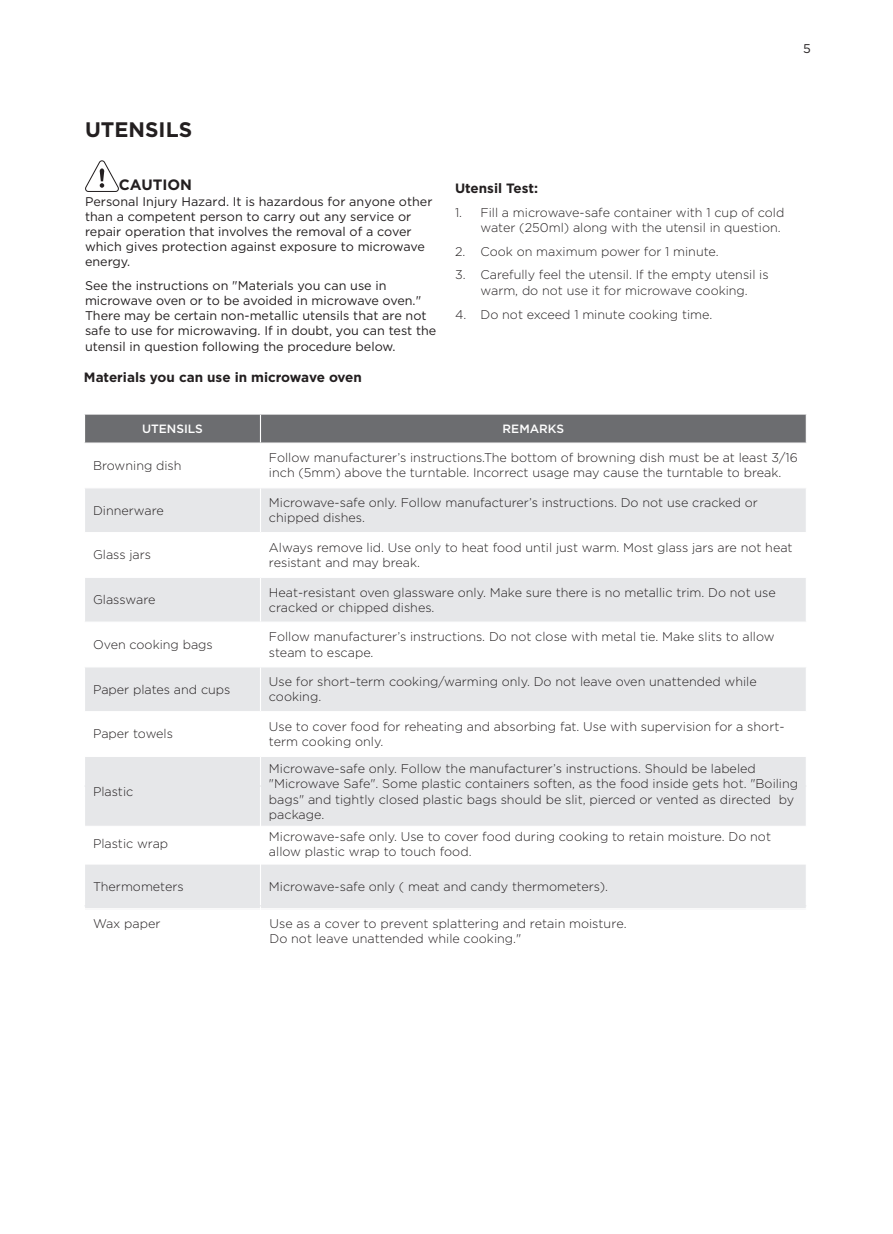
<style>
.page{position:relative;width:893px;height:1234px;background:#fff}
.page>*{position:absolute;margin:0;border:0;box-sizing:border-box;transform-origin:0 0}
.一级标题{font:700 21px "Gotham";color:#231f20}
.warning加粗10{font:700 15px "Gotham";color:#231f20}
.二级标题加粗9pt{font:700 13.5px "Gotham";color:#231f20}
.正文light_8_4{font:300 12.6px/15.1px "Gotham";color:#231f20}
.二级标题加粗9pt-2{font:12.6px/15.1px "Gotham";color:#231f20}
.表头白色8pt{font:500 12px "Gotham";color:#fff}
</style>
<div class="page">
<svg style="left:85px;top:160px;width:34px;height:32px"></svg>
<svg style="left:85px;top:488px;width:721px;height:420px;fill:#e6e7e9"></svg>
<hr style="left:260px;top:488px;width:1px;height:44px;background:#fff">
<hr style="left:84px;top:532px;width:176px;height:1px;background:#fff">
<hr style="left:260px;top:532px;width:547px;height:1px;background:#fff">
<hr style="left:260px;top:533px;width:1px;height:43px;background:#fff">
<hr style="left:84px;top:576px;width:176px;height:2px;background:#fff">
<hr style="left:260px;top:576px;width:547px;height:2px;background:#fff">
<hr style="left:260px;top:578px;width:1px;height:43px;background:#fff">
<hr style="left:84px;top:621px;width:176px;height:1px;background:#fff">
<hr style="left:260px;top:621px;width:547px;height:1px;background:#fff">
<hr style="left:260px;top:622px;width:1px;height:44px;background:#fff">
<hr style="left:84px;top:666px;width:176px;height:1px;background:#fff">
<hr style="left:260px;top:666px;width:547px;height:1px;background:#fff">
<hr style="left:260px;top:667px;width:1px;height:44px;background:#fff">
<hr style="left:84px;top:711px;width:176px;height:1px;background:#fff">
<hr style="left:260px;top:711px;width:547px;height:1px;background:#fff">
<hr style="left:260px;top:712px;width:1px;height:43px;background:#fff">
<hr style="left:84px;top:755px;width:176px;height:1px;background:#fff">
<hr style="left:260px;top:755px;width:547px;height:1px;background:#fff">
<svg style="left:260px;top:756px;width:1px;height:29px"></svg>
<hr style="left:84px;top:825px;width:176px;height:1px;background:#fff">
<hr style="left:260px;top:825px;width:547px;height:1px;background:#fff">
<hr style="left:260px;top:786px;width:1px;height:74px;background:#fff">
<hr style="left:84px;top:860px;width:176px;height:1px;background:#fff">
<hr style="left:260px;top:860px;width:547px;height:1px;background:#fff">
<hr style="left:260px;top:861px;width:1px;height:44px;background:#fff">
<div style="left:84px;top:414px;width:723px;height:28px;background:#6c6d70"></div>
<p class="二级标题加粗9pt-2" style="left:803px;top:41px;width:9px">5</p>
<p class="一级标题" style="left:85px;top:116px;width:109px">UTENSILS</p>
<p class="warning加粗10" style="left:119px;top:175px;width:75px">CAUTION</p>
<p class="二级标题加粗9pt-2" style="left:85px;top:193px;width:349px">Personal Injury Hazard. It is hazardous for anyone other than a competent person to carry out any service or repair operation that involves the removal of a cover which gives protection against exposure to microwave energy.</p>
<p class="二级标题加粗9pt-2" style="left:85px;top:278px;width:353px">See the instructions on "Materials you can use in microwave oven or to be avoided in microwave oven." There may be certain non-metallic utensils that are not safe to use for microwaving. If in doubt, you can test the utensil in question following the procedure below.</p>
<p class="二级标题加粗9pt" style="left:84px;top:368px;width:279px">Materials you can use in microwave oven</p>
<p class="二级标题加粗9pt" style="left:455px;top:179px;width:85px">Utensil Test:</p>
<p class="正文light_8_4" style="left:455px;top:204px;width:331px;text-align:right">1. Fill a microwave-safe container with 1 cup of cold water (250ml) along with the utensil in question.</p>
<p class="正文light_8_4" style="left:455px;top:243px;width:265px">2. Cook on maximum power for 1 minute.</p>
<p class="正文light_8_4" style="left:455px;top:267px;width:315px;text-align:center">3. Carefully feel the utensil. If the empty utensil is warm, do not use it for microwave cooking.</p>
<p class="正文light_8_4" style="left:455px;top:306px;width:259px">4. Do not exceed 1 minute cooking time.</p>
<p class="表头白色8pt" style="left:142px;top:420px;width:62px">UTENSILS</p>
<p class="表头白色8pt" style="left:503px;top:420px;width:63px">REMARKS</p>
<p class="正文light_8_4" style="left:93px;top:457px;width:90px">Browning dish</p>
<p class="正文light_8_4" style="left:269px;top:450px;width:530px">Follow manufacturer’s instructions.The bottom of browning dish must be at least 3/16 inch (5mm) above the turntable. Incorrect usage may cause the turntable to break.</p>
<p class="正文light_8_4" style="left:93px;top:502px;width:72px">Dinnerware</p>
<p class="正文light_8_4" style="left:269px;top:494px;width:490px">Microwave-safe only. Follow manufacturer’s instructions. Do not use cracked or chipped dishes.</p>
<p class="正文light_8_4" style="left:93px;top:547px;width:60px">Glass jars</p>
<p class="正文light_8_4" style="left:269px;top:539px;width:525px">Always remove lid. Use only to heat food until just warm. Most glass jars are not heat resistant and may break.</p>
<p class="正文light_8_4" style="left:93px;top:591px;width:64px">Glassware</p>
<p class="正文light_8_4" style="left:269px;top:584px;width:508px">Heat-resistant oven glassware only. Make sure there is no metallic trim. Do not use cracked or chipped dishes.</p>
<p class="正文light_8_4" style="left:93px;top:636px;width:121px">Oven cooking bags</p>
<p class="正文light_8_4" style="left:269px;top:629px;width:507px">Follow manufacturer’s instructions. Do not close with metal tie. Make slits to allow steam to escape.</p>
<p class="正文light_8_4" style="left:93px;top:681px;width:139px">Paper plates and cups</p>
<p class="正文light_8_4" style="left:269px;top:673px;width:489px">Use for short–term cooking/warming only. Do not leave oven unattended while cooking.</p>
<p class="正文light_8_4" style="left:93px;top:726px;width:81px">Paper towels</p>
<p class="正文light_8_4" style="left:269px;top:718px;width:517px">Use to cover food for reheating and absorbing fat. Use with supervision for a short&shy;term cooking only.</p>
<p class="正文light_8_4" style="left:93px;top:783px;width:42px">Plastic</p>
<p class="正文light_8_4" style="left:269px;top:760px;width:531px">Microwave-safe only. Follow the manufacturer’s instructions. Should be labeled "Microwave Safe". Some plastic containers soften, as the food inside gets hot. "Boiling bags" and tightly closed plastic bags should be slit, pierced or vented as directed by package.</p>
<p class="正文light_8_4" style="left:93px;top:835px;width:77px">Plastic wrap</p>
<p class="正文light_8_4" style="left:269px;top:828px;width:504px">Microwave-safe only. Use to cover food during cooking to retain moisture. Do not allow plastic wrap to touch food.</p>
<p class="正文light_8_4" style="left:93px;top:878px;width:92px">Thermometers</p>
<p class="正文light_8_4" style="left:269px;top:878px;width:341px">Microwave-safe only ( meat and candy thermometers).</p>
<p class="正文light_8_4" style="left:93px;top:915px;width:69px">Wax paper</p>
<p class="正文light_8_4" style="left:270px;top:915px;width:359px">Use as a cover to prevent splattering and retain moisture.<br>Do not leave unattended while cooking."</p>
</div>
